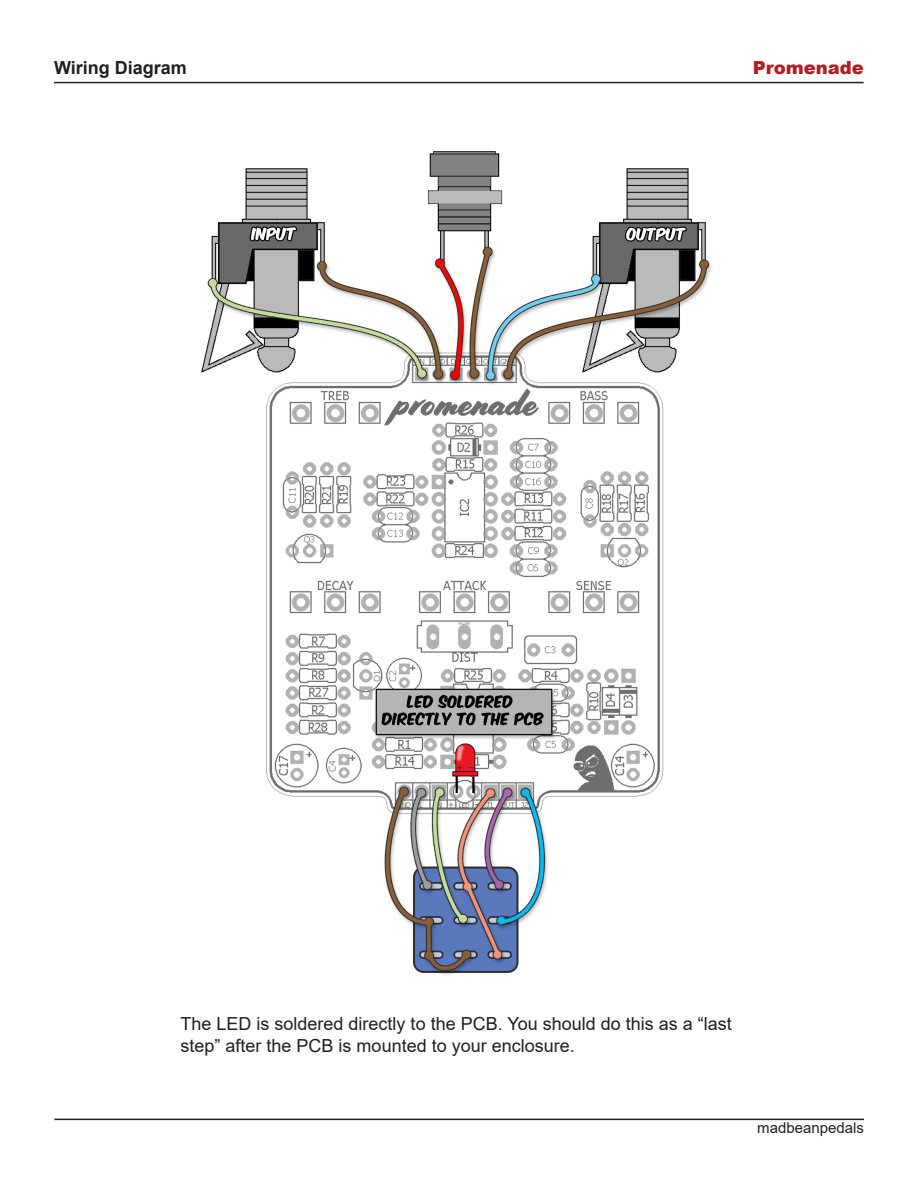
<style>
.page{position:relative;width:918px;height:1188px;background:#fff}
.page>*{position:absolute;margin:0;border:0;box-sizing:border-box;transform-origin:0 0}
.t1{font:18px/21.6px "Arial";color:#231f20}
.t2{font:700 18px "Arial";color:#231f20}
.t3{font:900 18px "Arial";color:#b21f23}
.t4{font:15px "Arial";color:#231f20}
</style>
<div class="page">
<hr style="left:54px;top:82px;width:810px;height:1px;background:#231f20">
<hr style="left:54px;top:1119px;width:810px;height:1px;background:#231f20">
<img style="left:201px;top:151px;width:511px;height:824px">
<p class="t2" style="left:54px;top:55px;width:134px">Wiring Diagram</p>
<p class="t3" style="left:753px;top:55px;width:113px">Promenade</p>
<p class="t1" style="left:181px;top:1013px;width:553px">The LED is soldered directly to the PCB. You should do this as a “last step” after the PCB is mounted to your enclosure.</p>
<p class="t4" style="left:757px;top:1117px;width:108px">madbeanpedals</p>
</div>
